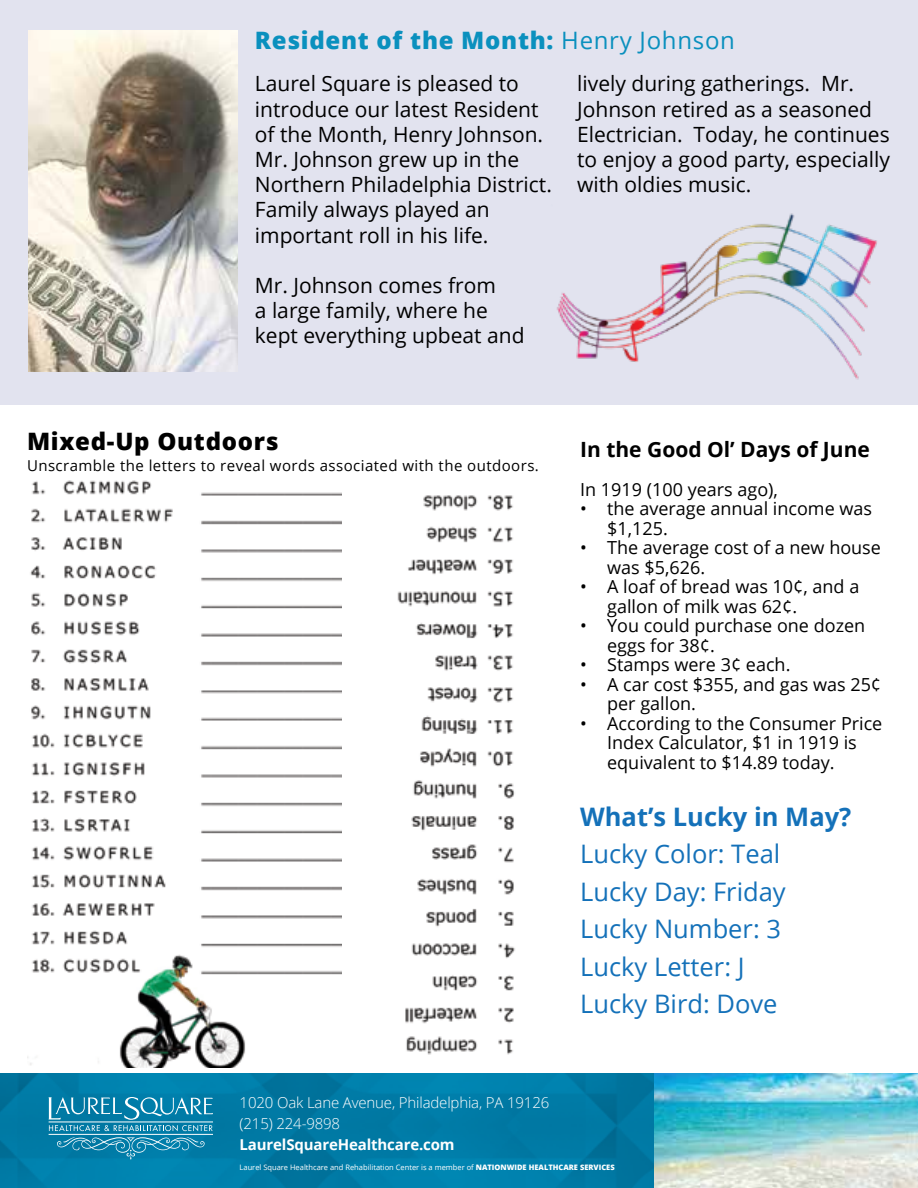
<style>
.page{position:relative;width:918px;height:1188px;background:#fff}
.page>*{position:absolute;margin:0;border:0;box-sizing:border-box;transform-origin:0 0}
.t1{font:25.5px/37.5px "Open Sans";color:#1471b9}
.t2{font:700 25.5px "Open Sans";color:#1471b9}
.t3{font:800 24px "Open Sans";letter-spacing:.03em;color:#0a90be}
.t4{font:800 24px "Open Sans";letter-spacing:.03em;color:#000}
.t5{font:21px/25.2px "Open Sans";color:#000}
.t6{font:700 21px "Open Sans";color:#000}
.t7{font:18px/19.5px "Open Sans";color:#000}
.t8{font:15px "Open Sans";letter-spacing:.03em;color:#000}
.t9{font:300 15px/21px "Open Sans";letter-spacing:-.01em;color:#fff}
.t10{font:700 15px "Open Sans";letter-spacing:-.01em;color:#fff}
.t11{font:7.5px "Open Sans";color:#fff}
.s1{font-weight:400}
.s2{font-weight:800}
</style>
<div class="page">
<img style="left:0;top:1074px;width:654px;height:114px">
<div style="left:0;top:0;width:918px;height:405px;background:#e2e3ef"></div>
<svg style="left:57px;top:1137px;width:148px;height:22px;background:#218cb2"></svg>
<hr style="left:49px;top:1134px;width:164px;height:1px;background:#fff">
<svg style="left:49px;top:1097px;width:164px;height:34px;background:#3595b8"></svg>
<img style="left:28px;top:30px;width:210px;height:342px">
<img style="left:654px;top:1074px;width:264px;height:114px">
<img style="left:27px;top:480px;width:315px;height:588px">
<img style="left:397px;top:495px;width:118px;height:560px">
<img style="left:557px;top:213px;width:320px;height:167px">
<p class="t3" style="left:255px;top:22px;width:482px">Resident of the Month: <span class="s1">Henry Johnson</span></p>
<p class="t5" style="left:255px;top:71px;width:299px">Laurel Square is pleased to introduce our latest Resident of the Month, Henry Johnson.<br>Mr. Johnson grew up in the<br>Northern Philadelphia District.<br>Family always played an important roll in his life.</p>
<p class="t5" style="left:255px;top:272px;width:271px">Mr. Johnson comes from<br>a large family, where he kept everything upbeat and</p>
<p class="t5" style="left:577px;top:71px;width:314px">lively during gatherings. Mr.<br>Johnson retired as a seasoned<br>Electrician. Today, he continues to enjoy a good party, especially with oldies music.</p>
<p class="t4" style="left:27px;top:423px;width:253px">Mixed-Up Outdoors</p>
<p class="t8" style="left:27px;top:456px;width:513px">Unscramble the letters to reveal words associated with the outdoors.</p>
<p class="t9" style="left:240px;top:1092px;width:311px">1020 Oak Lane Avenue, Philadelphia, PA 19126 (215) 224-9898</p>
<p class="t10" style="left:240px;top:1134px;width:217px">LaurelSquareHealthcare.com</p>
<p class="t6" style="left:580px;top:434px;width:291px">In the Good Ol’ Days of June</p>
<p class="t7" style="left:580px;top:479px;width:199px">In 1919 (100 years ago),</p>
<p class="t7" style="left:607px;top:498px;width:266px;text-indent:-27px">• the average annual income was $1,125.</p>
<p class="t7" style="left:607px;top:537px;width:275px;text-indent:-27px">• The average cost of a new house was $5,626.</p>
<p class="t7" style="left:607px;top:576px;width:254px;text-indent:-27px">• A loaf of bread was 10¢, and a gallon of milk was 62¢.</p>
<p class="t7" style="left:607px;top:615px;width:260px;text-indent:-27px">• You could purchase one dozen eggs for 38¢.</p>
<p class="t7" style="left:580px;top:654px;width:212px">• Stamps were 3¢ each.</p>
<p class="t7" style="left:607px;top:674px;width:276px;text-indent:-27px">• A car cost $355, and gas was 25¢ per gallon.</p>
<p class="t7" style="left:607px;top:713px;width:277px;text-indent:-27px">• According to the Consumer Price<br>Index Calculator, $1 in 1919 is equivalent to $14.89 today.</p>
<p class="t2" style="left:580px;top:798px;width:273px">What’s Lucky in May?</p>
<p class="t1" style="left:580px;top:834px;width:207px">Lucky Color: Teal<br>Lucky Day: Friday<br>Lucky Number: 3<br>Lucky Letter: J<br>Lucky Bird: Dove</p>
<p class="t11" style="left:240px;top:1162px;width:377px">Laurel Square Healthcare and Rehabilitation Center is a member of <span class="s2">NATIONWIDE HEALTHCARE SERVICES</span></p>
</div>
